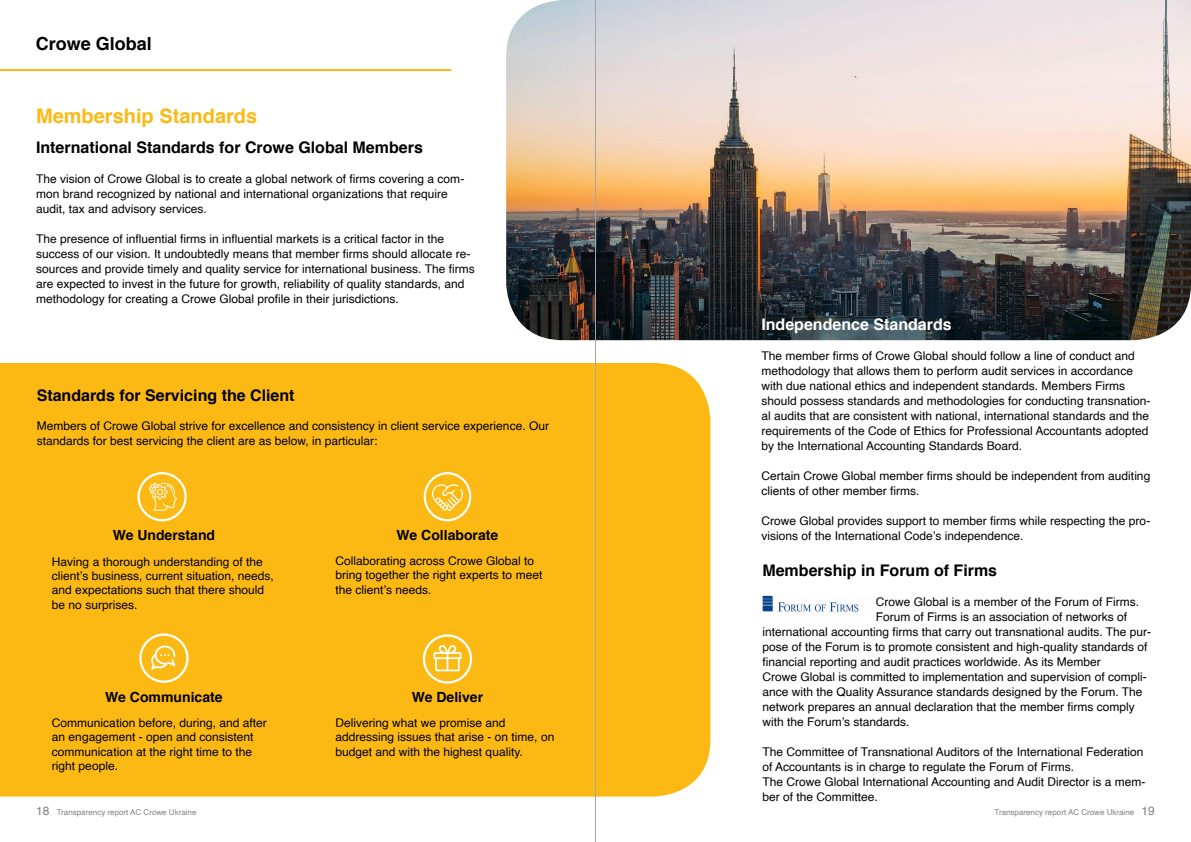
<style>
.page{position:relative;width:1191px;height:842px;background:#fff}
.page>*{position:absolute;margin:0;border:0;box-sizing:border-box;transform-origin:0 0}
.t1{font:700 20px "Helvetica";color:#fdb913}
.t2{font:700 18px "Helvetica";color:#000}
.t3{font:700 16px "Helvetica";color:#000}
.t4{font:700 16px "Helvetica";color:#fff}
.t5{font:700 14px "Helvetica";color:#000}
.t6{font:12px/15px "Helvetica";color:#000}
.t7{font:8px "Helvetica";color:#7f8080}
.s1{font-size:12px;color:#808080}
.s2{font-size:12px}
</style>
<div class="page">
<div style="left:0;top:363px;width:710px;height:434px;background:#fdb913"></div>
<hr style="left:0;top:69px;width:451px;height:2px;background:#fdb913">
<svg style="left:137px;top:472px;width:50px;height:49px;background:#fdc744"></svg>
<svg style="left:139px;top:633px;width:50px;height:50px;background:#fdc743"></svg>
<svg style="left:424px;top:472px;width:47px;height:49px;background:#fdc848"></svg>
<svg style="left:423px;top:634px;width:49px;height:50px;background:#fdca4c"></svg>
<img style="left:506px;top:0;width:685px;height:340px">
<img style="left:762px;top:596px;width:97px;height:16px">
<hr style="left:595px;top:0;width:1px;height:842px;background:#a5a5a5">
<h2 class="t2" style="left:36px;top:29px;width:118px">Crowe Global</h2>
<h1 class="t1" style="left:36px;top:100px;width:223px">Membership Standards</h1>
<h3 class="t3" style="left:36px;top:135px;width:388px">International Standards for Crowe Global Members</h3>
<p class="t6" style="left:36px;top:172px;width:430px">The vision of Crowe Global is to create a global network of firms covering a com&shy;mon brand recognized by national and international organizations that require audit, tax and advisory services.</p>
<p class="t6" style="left:36px;top:232px;width:440px">The presence of influential firms in influential markets is a critical factor in the success of our vision. It undoubtedly means that member firms should allocate re&shy;sources and provide timely and quality service for international business. The firms are expected to invest in the future for growth, reliability of quality standards, and methodology for creating a Crowe Global profile in their jurisdictions.</p>
<h3 class="t3" style="left:37px;top:383px;width:259px">Standards for Servicing the Client</h3>
<p class="t6" style="left:37px;top:419px;width:514px;line-height:14.4px">Members of Crowe Global strive for excellence and consistency in client service experience. Our standards for best servicing the client are as below, in particular:</p>
<p class="t5" style="left:113px;top:524px;width:104px">We Understand</p>
<p class="t6" style="left:52px;top:555px;width:223px;line-height:14.4px">Having a thorough understanding of the client’s business, current situation, needs, and expectations such that there should be no surprises.</p>
<p class="t5" style="left:105px;top:686px;width:119px">We Communicate</p>
<p class="t6" style="left:52px;top:716px;width:216px;line-height:14.4px">Communication before, during, and after an engagement - open and consistent communication at the right time to the right people.</p>
<p class="t5" style="left:397px;top:523px;width:103px">We Collaborate</p>
<p class="t6" style="left:335px;top:554px;width:208px;line-height:14.4px">Collaborating across Crowe Global to bring together the right experts to meet the client’s needs.</p>
<p class="t5" style="left:412px;top:686px;width:73px">We Deliver</p>
<p class="t6" style="left:335px;top:716px;width:220px;line-height:14.4px">Delivering what we promise and addressing issues that arise - on time, on budget and with the highest quality.</p>
<h3 class="t4" style="left:761px;top:311px;width:192px">Independence Standards</h3>
<p class="t6" style="left:761px;top:348px;width:390px">The member firms of Crowe Global should follow a line of conduct and methodology that allows them to perform audit services in accordance with due national ethics and independent standards. Members Firms should possess standards and methodologies for conducting transnation&shy;al audits that are consistent with national, international standards and the requirements of the Code of Ethics for Professional Accountants adopted by the International Accounting Standards Board.</p>
<p class="t6" style="left:761px;top:468px;width:390px">Certain Crowe Global member firms should be independent from auditing clients of other member firms.</p>
<p class="t6" style="left:761px;top:513px;width:390px">Crowe Global provides support to member firms while respecting the pro&shy;visions of the International Code’s independence.</p>
<h3 class="t3" style="left:762px;top:558px;width:236px">Membership in Forum of Firms</h3>
<p class="t6" style="left:875px;top:594px;width:265px">Crowe Global is a member of the Forum of Firms.</p>
<p class="t6" style="left:875px;top:609px;width:253px">Forum of Firms is an association of networks of</p>
<p class="t6" style="left:762px;top:624px;width:390px">international accounting firms that carry out transnational audits. The pur-</p>
<p class="t6" style="left:762px;top:639px;width:386px">pose of the Forum is to promote consistent and high-quality standards of</p>
<p class="t6" style="left:762px;top:654px;width:340px">financial reporting and audit practices worldwide. As its Member</p>
<p class="t6" style="left:762px;top:669px;width:386px">Crowe Global is committed to implementation and supervision of compli-</p>
<p class="t6" style="left:762px;top:684px;width:382px">ance with the Quality Assurance standards designed by the Forum. The</p>
<p class="t6" style="left:762px;top:699px;width:374px">network prepares an annual declaration that the member firms comply</p>
<p class="t6" style="left:762px;top:714px;width:149px">with the Forum’s standards.</p>
<p class="t6" style="left:762px;top:744px;width:384px">The Committee of Transnational Auditors of the International Federation of Accountants is in charge to regulate the Forum of Firms.<br>The Crowe Global International Accounting and Audit Director is a mem&shy;ber of the Committee.</p>
<p class="t7" style="left:36px;top:806px;width:162px"><span class="s1">18</span> Transparency report AC Crowe Ukraine</p>
<p class="t7" style="left:994px;top:806px;width:162px">Transparency report AC Crowe Ukraine <span class="s2">19</span></p>
</div>
